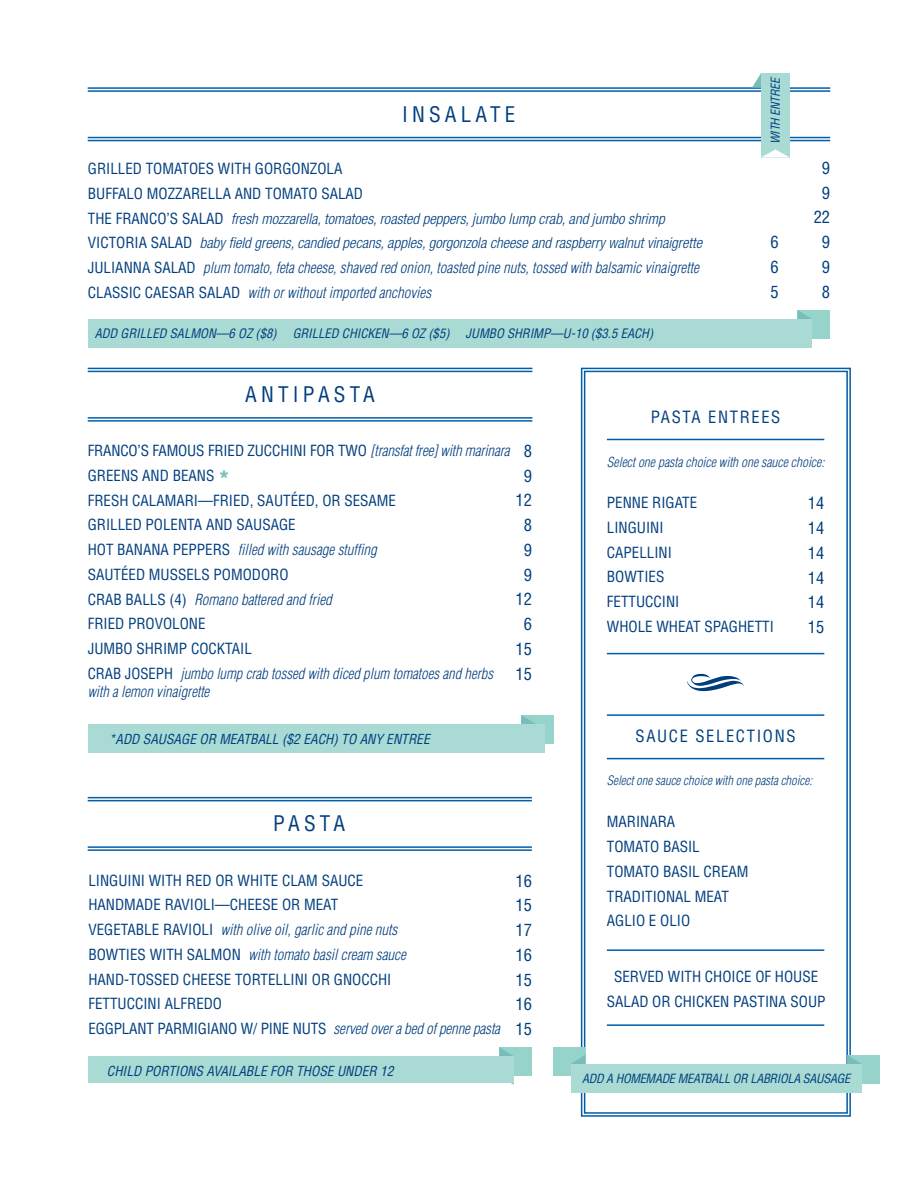
<style>
.page{position:relative;width:918px;height:1188px;background:#fff}
.page>*{position:absolute;margin:0;border:0;box-sizing:border-box;transform-origin:0 0}
.t1{font:72px "Nymphette";color:#003e7e}
.t2{font:condensed 21px "Helvetica";letter-spacing:.2em;color:#003e7e}
.t3{font:condensed 16.5px/24.8px "Helvetica";letter-spacing:.1em;color:#003e7e;text-align:justify}
.t4{font:condensed 15px/24.8px "Helvetica";color:#003e7e}
.t5{font:italic 300 condensed 15px/24.8px "Helvetica Neue";color:#003e7e}
.t6{font:italic 300 condensed 15px/24.8px "Helvetica";color:#003e7e}
.t7{font:italic condensed 13.5px "Helvetica";color:#003e7e}
.t8{font:italic 300 condensed 13.5px "Helvetica";color:#003e7e}
.t9{font:italic condensed 12.75px "Helvetica";color:#003e7e}
.t10{font:italic 300 condensed 12.75px "Helvetica";color:#003e7e}
.t11{font:italic condensed 12.3px "Helvetica";letter-spacing:-.02em;color:#003e7e}
.t12{font:italic condensed 12px "Helvetica";color:#003e7e}
.s1{font-family:"Helvetica";font-weight:400;font-style:normal}
.s2{font-weight:400;font-style:normal}
.s3{font-weight:300;font-style:italic}
.s4{font-weight:700;font-size:24px;color:#79bdba}
</style>
<div class="page">
<div style="left:798px;top:310px;width:32px;height:29px;background:#96d3cb"></div>
<svg style="left:798px;top:311px;width:13px;height:8px"></svg>
<div style="left:88px;top:319px;width:724px;height:29px;background:#a9dbd4"></div>
<hr style="left:88px;top:140px;width:742px;height:1px;background:#005daa">
<hr style="left:88px;top:137px;width:742px;height:1px;background:#005daa">
<hr style="left:88px;top:90px;width:742px;height:2px;background:#005daa">
<hr style="left:88px;top:87px;width:742px;height:2px;background:#005daa">
<hr style="left:88px;top:420px;width:444px;height:2px;background:#005daa">
<hr style="left:88px;top:417px;width:444px;height:2px;background:#005daa">
<hr style="left:88px;top:371px;width:444px;height:1px;background:#005daa">
<hr style="left:88px;top:368px;width:444px;height:1px;background:#005daa">
<svg style="left:752px;top:73px;width:9px;height:14px"></svg>
<div style="left:761px;top:73px;width:29px;height:84px;background:#a9dbd4"></div>
<svg style="left:761px;top:149px;width:29px;height:9px"></svg>
<div style="left:521px;top:715px;width:33px;height:29px;background:#96d3cb"></div>
<svg style="left:521px;top:715px;width:14px;height:9px"></svg>
<div style="left:88px;top:724px;width:457px;height:29px;background:#a9dbd4"></div>
<svg style="left:580px;top:367px;width:272px;height:750px"></svg>
<hr style="left:607px;top:714px;width:217px;height:2px;background:#005daa">
<hr style="left:607px;top:949px;width:217px;height:2px;background:#005daa">
<hr style="left:607px;top:439px;width:217px;height:1px;background:#005daa">
<hr style="left:607px;top:758px;width:217px;height:1px;background:#005daa">
<hr style="left:607px;top:653px;width:217px;height:1px;background:#005daa">
<div style="left:553px;top:1047px;width:32px;height:29px;background:#96d3cb"></div>
<svg style="left:571px;top:1055px;width:14px;height:9px"></svg>
<div style="left:847px;top:1055px;width:33px;height:29px;background:#96d3cb"></div>
<svg style="left:847px;top:1055px;width:14px;height:9px"></svg>
<div style="left:571px;top:1064px;width:290px;height:28px;background:#a9dbd4"></div>
<hr style="left:607px;top:1024px;width:217px;height:2px;background:#005daa">
<hr style="left:88px;top:849px;width:444px;height:2px;background:#005daa">
<hr style="left:88px;top:846px;width:444px;height:2px;background:#005daa">
<hr style="left:88px;top:800px;width:444px;height:1px;background:#005daa">
<hr style="left:88px;top:797px;width:444px;height:1px;background:#005daa">
<div style="left:499px;top:1047px;width:33px;height:29px;background:#96d3cb"></div>
<svg style="left:499px;top:1047px;width:15px;height:38px"></svg>
<div style="left:88px;top:1056px;width:426px;height:27px;background:#a9dbd4"></div>
<h2 class="t2" style="left:402px;top:101px;width:115px">INSALATE</h2>
<p class="t4" style="left:88px;top:156px;width:277px">GRILLED TOMATOES WITH GORGONZOLA<br>BUFFALO MOZZARELLA AND TOMATO SALAD</p>
<p class="t5" style="left:88px;top:206px;width:616px"><span class="s1">THE FRANCO’S SALAD</span> fresh mozzarella, tomatoes, roasted peppers, jumbo lump crab, and jumbo shrimp<br><span class="s1">VICTORIA SALAD</span> baby field greens, candied pecans, apples, gorgonzola cheese and raspberry walnut vinaigrette</p>
<p class="t6" style="left:88px;top:255px;width:613px"><span class="s2">JULIANNA SALAD</span> plum tomato, feta cheese, shaved red onion, toasted pine nuts, tossed with balsamic vinaigrette<br><span class="s2">CLASSIC CAESAR SALAD</span> with or without imported anchovies</p>
<p class="t9" style="left:95px;top:326px;width:356px">ADD GRILLED SALMON—6 OZ ($8) GRILLED CHICKEN—6 OZ ($5)</p>
<p class="t9" style="left:466px;top:326px;width:189px">JUMBO SHRIMP—U-10 ($3.5 EACH)</p>
<h2 class="t2" style="left:245px;top:381px;width:131px">ANTIPASTA</h2>
<p class="t12" style="left:768px;top:144px;width:69px;rotate:-90deg">WITH ENTREE</p>
<p class="t3" style="left:770px;top:230px;width:10px">6<br>6<br>5</p>
<p class="t3" style="left:651px;top:405px;width:131px">PASTA ENTREES</p>
<p class="t3" style="left:814px;top:155px;width:18px;text-align:center">9<br>9<br>22<br>9<br>9<br>8</p>
<p class="t3" style="left:515px;top:438px;width:18px;text-align:center">8<br>9<br>12<br>8<br>9<br>9<br>12<br>6<br>15<br>15</p>
<p class="t4" style="left:88px;top:438px;width:423px">FRANCO’S FAMOUS FRIED ZUCCHINI FOR TWO <span class="s3">[transfat free] with marinara </span>GREENS AND BEANS <span class="s4">*<br></span>FRESH CALAMARI—FRIED, SAUTÉED, OR SESAME<br>GRILLED POLENTA AND SAUSAGE<br>HOT BANANA PEPPERS <span class="s3">filled with sausage stuffing<br></span>SAUTÉED MUSSELS POMODORO<br>CRAB BALLS (4) <span class="s3">Romano battered and fried<br></span>FRIED PROVOLONE<br>JUMBO SHRIMP COCKTAIL<br>CRAB JOSEPH <span class="s3">jumbo lump crab tossed with diced plum tomatoes and herbs</span></p>
<p class="t6" style="left:88px;top:679px;width:123px">with a lemon vinaigrette</p>
<p class="t7" style="left:109px;top:730px;width:323px">*ADD SAUSAGE OR MEATBALL ($2 EACH) TO ANY ENTREE</p>
<h2 class="t2" style="left:273px;top:810px;width:74px">PASTA</h2>
<p class="t4" style="left:88px;top:867px;width:413px">LINGUINI WITH RED OR WHITE CLAM SAUCE<br>HANDMADE RAVIOLI—CHEESE OR MEAT<br>VEGETABLE RAVIOLI <span class="s3">with olive oil, garlic and pine nuts<br></span>BOWTIES WITH SALMON <span class="s3">with tomato basil cream sauce </span>HAND-TOSSED CHEESE TORTELLINI OR GNOCCHI<br>FETTUCCINI ALFREDO<br>EGGPLANT PARMIGIANO W/ PINE NUTS <span class="s3">served over a bed of penne pasta</span></p>
<p class="t7" style="left:107px;top:1063px;width:288px">CHILD PORTIONS AVAILABLE FOR THOSE UNDER 12</p>
<p class="t3" style="left:515px;top:868px;width:18px">16<br>15<br>17<br>16<br>15<br>16<br>15</p>
<p class="t8" style="left:607px;top:454px;width:219px">Select one pasta choice with one sauce choice:</p>
<p class="t3" style="left:808px;top:491px;width:18px">14<br>14<br>14<br>14<br>14<br>15</p>
<p class="t4" style="left:607px;top:490px;width:168px">PENNE RIGATE<br>LINGUINI<br>CAPELLINI<br>BOWTIES<br>FETTUCCINI<br>WHOLE WHEAT SPAGHETTI</p>
<h1 class="t1" style="left:685px;top:648px;width:61px">9</h1>
<p class="t3" style="left:636px;top:724px;width:162px">SAUCE SELECTIONS</p>
<p class="t10" style="left:607px;top:773px;width:207px">Select one sauce choice with one pasta choice:</p>
<p class="t4" style="left:607px;top:809px;width:143px">MARINARA<br>TOMATO BASIL<br>TOMATO BASIL CREAM<br>TRADITIONAL MEAT<br>AGLIO E OLIO</p>
<p class="t4" style="left:607px;top:964px;width:220px;text-align:center">SERVED WITH CHOICE OF HOUSE<br>SALAD OR CHICKEN PASTINA SOUP</p>
<p class="t11" style="left:582px;top:1070px;width:270px">ADD A HOMEMADE MEATBALL OR LABRIOLA SAUSAGE</p>
</div>
